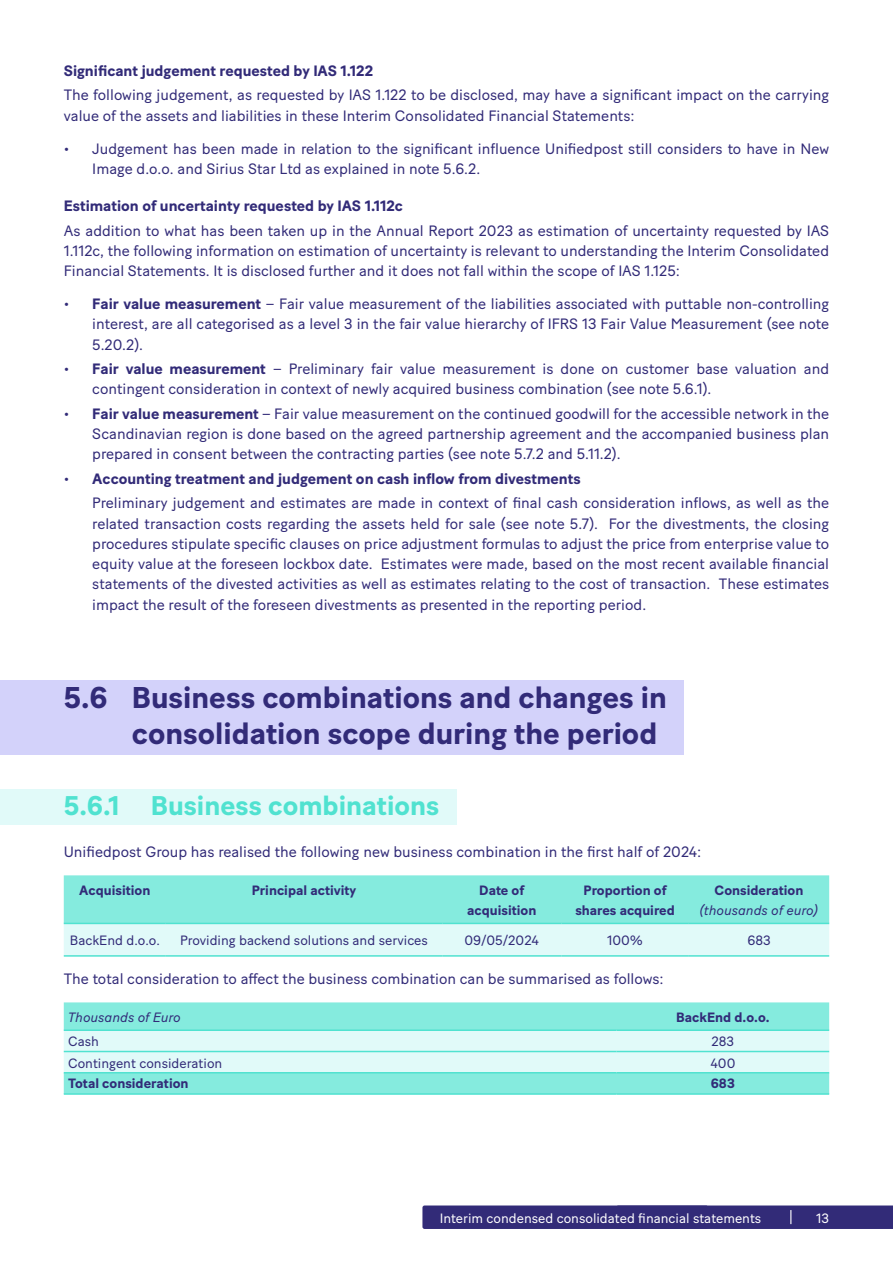
<style>
.page{position:relative;width:893px;height:1263px;background:#fff}
.page>*{position:absolute;margin:0;border:0;box-sizing:border-box;transform-origin:0 0}
.t1{font:700 30px/36px "Baton Turbo";color:#322b78}
.t2{font:700 27px "Baton Turbo";color:#50e2d0}
.t3{font:15px/20.2px "Baton Turbo";color:#322b78}
.t4{font:700 15px "Baton Turbo";color:#322b78}
.t5{font:700 13.5px/20.2px "Baton Turbo";color:#322b78;text-align:center}
.t6{font:13.5px "Baton Turbo";color:#322b78}
.t7{font:13.5px "Baton Turbo";color:#fff}
.t8{font:italic 13.5px "Baton Turbo";color:#322b78}
.s1{font-weight:700}
</style>
<div class="page">
<div style="left:422px;top:1205px;width:286px;height:24px;background:#322b78;border-radius:2px"></div>
<div style="left:616px;top:1205px;width:277px;height:24px;background:#322b78"></div>
<div style="left:0;top:680px;width:684px;height:75px;background:#d3d2fa"></div>
<div style="left:0;top:789px;width:456px;height:36px;background:#e1faf9"></div>
<svg style="left:64px;top:875px;width:765px;height:80px;background:#a9f0e8"></svg>
<hr style="left:64px;top:923px;width:102px;height:1px;background:#50e2d0">
<hr style="left:166px;top:923px;width:276px;height:1px;background:#50e2d0">
<hr style="left:442px;top:923px;width:119px;height:1px;background:#50e2d0">
<hr style="left:561px;top:923px;width:128px;height:1px;background:#50e2d0">
<hr style="left:689px;top:923px;width:140px;height:1px;background:#50e2d0">
<hr style="left:64px;top:955px;width:102px;height:2px;background:#50e2d0">
<hr style="left:166px;top:955px;width:276px;height:2px;background:#50e2d0">
<hr style="left:442px;top:955px;width:119px;height:2px;background:#50e2d0">
<hr style="left:561px;top:955px;width:128px;height:2px;background:#50e2d0">
<hr style="left:689px;top:955px;width:140px;height:2px;background:#50e2d0">
<div style="left:64px;top:1002px;width:765px;height:91px;background:#85ebde"></div>
<div style="left:64px;top:1031px;width:765px;height:41px;background:#e1faf9"></div>
<hr style="left:64px;top:1029px;width:553px;height:2px;background:#50e2d0">
<hr style="left:617px;top:1029px;width:212px;height:2px;background:#50e2d0">
<hr style="left:64px;top:1051px;width:553px;height:1px;background:#50e2d0">
<hr style="left:617px;top:1051px;width:212px;height:1px;background:#50e2d0">
<hr style="left:64px;top:1072px;width:553px;height:1px;background:#50e2d0">
<hr style="left:617px;top:1072px;width:212px;height:1px;background:#50e2d0">
<hr style="left:64px;top:1093px;width:553px;height:2px;background:#50e2d0">
<hr style="left:617px;top:1093px;width:212px;height:2px;background:#50e2d0">
<p class="t4" style="left:64px;top:59px;width:311px">Significant judgement requested by IAS 1.122</p>
<p class="t3" style="left:64px;top:83px;width:767px">The following judgement, as requested by IAS 1.122 to be disclosed, may have a significant impact on the carrying value of the assets and liabilities in these Interim Consolidated Financial Statements:</p>
<p class="t3" style="left:92px;top:137px;width:738px;text-indent:-28px">• Judgement has been made in relation to the significant influence Unifiedpost still considers to have in New<br>Image d.o.o. and Sirius Star Ltd as explained in note 5.6.2.</p>
<p class="t4" style="left:64px;top:194px;width:341px">Estimation of uncertainty requested by IAS 1.112c</p>
<p class="t3" style="left:64px;top:219px;width:767px;text-align:justify">As addition to what has been taken up in the Annual Report 2023 as estimation of uncertainty requested by IAS 1.112c, the following information on estimation of uncertainty is relevant to understanding the Interim Consolidated Financial Statements. It is disclosed further and it does not fall within the scope of IAS 1.125:</p>
<p class="t3" style="left:92px;top:292px;width:738px;text-align:justify;text-indent:-28px">• <span class="s1">Fair value measurement</span> – Fair value measurement of the liabilities associated with puttable non-controlling interest, are all categorised as a level 3 in the fair value hierarchy of IFRS 13 Fair Value Measurement (see note 5.20.2).</p>
<p class="t3" style="left:92px;top:357px;width:738px;text-indent:-28px">• <span class="s1">Fair value measurement</span> – Preliminary fair value measurement is done on customer base valuation and contingent consideration in context of newly acquired business combination (see note 5.6.1).</p>
<p class="t3" style="left:92px;top:402px;width:738px;text-align:justify;text-indent:-28px">• <span class="s1">Fair value measurement</span> – Fair value measurement on the continued goodwill for the accessible network in the Scandinavian region is done based on the agreed partnership agreement and the accompanied business plan prepared in consent between the contracting parties (see note 5.7.2 and 5.11.2).</p>
<p class="t3" style="left:92px;top:465px;width:738px;line-height:24.5px;text-indent:-28px">• <span class="s1">Accounting treatment and judgement on cash inflow from divestments<br></span>Preliminary judgement and estimates are made in context of final cash consideration inflows, as well as the</p>
<p class="t3" style="left:92px;top:512px;width:738px;text-align:justify">related transaction costs regarding the assets held for sale (see note 5.7). For the divestments, the closing procedures stipulate specific clauses on price adjustment formulas to adjust the price from enterprise value to equity value at the foreseen lockbox date. Estimates were made, based on the most recent available financial statements of the divested activities as well as estimates relating to the cost of transaction. These estimates impact the result of the foreseen divestments as presented in the reporting period.</p>
<h1 class="t1" style="left:132px;top:678px;width:536px;text-indent:-68px">5.6 Business combinations and changes in consolidation scope during the period</h1>
<h2 class="t2" style="left:64px;top:785px;width:377px">5.6.1 Business combinations</h2>
<p class="t3" style="left:64px;top:840px;width:639px">Unifiedpost Group has realised the following new business combination in the first half of 2024:</p>
<p class="t5" style="left:79px;top:879px;width:73px">Acquisition</p>
<p class="t5" style="left:252px;top:879px;width:106px">Principal activity</p>
<p class="t5" style="left:467px;top:879px;width:71px">Date of acquisition</p>
<p class="t5" style="left:575px;top:879px;width:101px">Proportion of shares acquired</p>
<p class="t5" style="left:715px;top:879px;width:90px">Consideration</p>
<p class="t8" style="left:700px;top:900px;width:120px">(thousands of euro)</p>
<p class="t6" style="left:70px;top:930px;width:92px">BackEnd d.o.o.</p>
<p class="t6" style="left:180px;top:930px;width:249px">Providing backend solutions and services</p>
<p class="t6" style="left:465px;top:930px;width:76px">09/05/2024</p>
<p class="t6" style="left:607px;top:930px;width:37px">100%</p>
<p class="t6" style="left:747px;top:930px;width:25px">683</p>
<p class="t3" style="left:64px;top:967px;width:601px">The total consideration to affect the business combination can be summarised as follows:</p>
<p class="t8" style="left:68px;top:1007px;width:115px">Thousands of Euro</p>
<p class="t5" style="left:676px;top:1006px;width:95px">BackEnd d.o.o.</p>
<p class="t6" style="left:68px;top:1031px;width:32px">Cash</p>
<p class="t6" style="left:711px;top:1031px;width:24px">283</p>
<p class="t6" style="left:68px;top:1052px;width:156px">Contingent consideration</p>
<p class="t6" style="left:710px;top:1052px;width:27px">400</p>
<p class="t5" style="left:68px;top:1072px;width:122px">Total consideration</p>
<p class="t5" style="left:711px;top:1072px;width:26px">683</p>
<p class="t7" style="left:440px;top:1208px;width:323px">Interim condensed consolidated financial statements</p>
<p class="t7" style="left:816px;top:1208px;width:14px">13</p>
</div>
